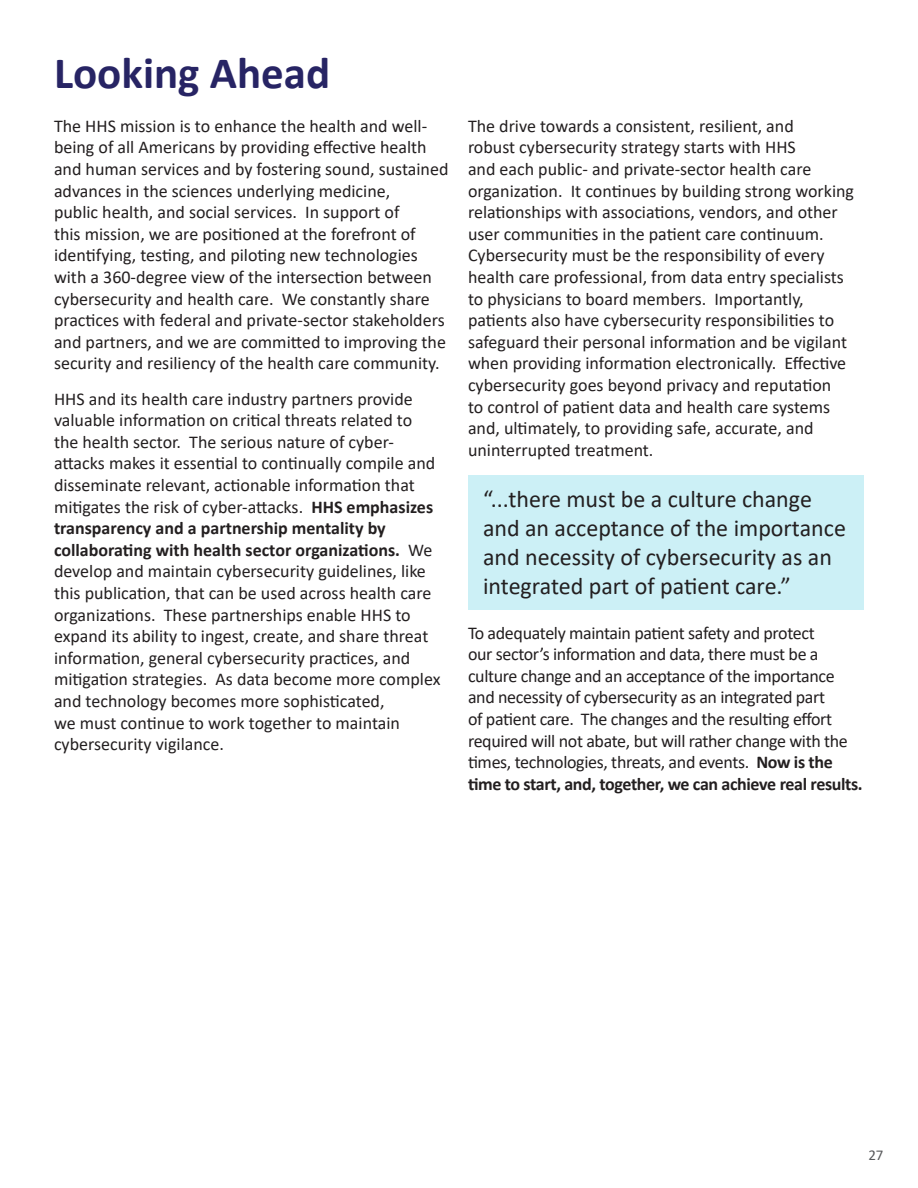
<style>
.page{position:relative;width:918px;height:1188px;background:#fff}
.page>*{position:absolute;margin:0;border:0;box-sizing:border-box;transform-origin:0 0}
.t1{font:700 45px "Calibri";color:#272464}
.t2{font:24px/28.8px "Calibri";color:#231f20}
.t3{font:18px/21.6px "Calibri";color:#231f20}
.t4{font:18px/21.6px "Calibri";letter-spacing:-.02em;color:#231f20}
.t5{font:15px "Calibri";color:#57585a}
.s1{font-weight:700}
</style>
<div class="page">
<div style="left:468px;top:476px;width:396px;height:134px;background:#ccf0f6"></div>
<h2 class="t1" style="left:54px;top:41px;width:278px">Looking Ahead</h2>
<p class="t3" style="left:54px;top:115px;width:396px">The HHS mission is to enhance the health and well&shy;being of all Americans by providing effective health and human services and by fostering sound, sustained advances in the sciences underlying medicine,<br>public health, and social services. In support of<br>this mission, we are positioned at the forefront of identifying, testing, and piloting new technologies with a 360-degree view of the intersection between cybersecurity and health care. We constantly share practices with federal and private-sector stakeholders and partners, and we are committed to improving the security and resiliency of the health care community.</p>
<p class="t3" style="left:54px;top:387px;width:388px">HHS and its health care industry partners provide valuable information on critical threats related to the health sector. The serious nature of cyber&shy;attacks makes it essential to continually compile and disseminate relevant, actionable information that mitigates the risk of cyber-attacks. <span class="s1">HHS emphasizes transparency and a partnership mentality by collaborating with health sector organizations.</span> We develop and maintain cybersecurity guidelines, like this publication, that can be used across health care organizations. These partnerships enable HHS to expand its ability to ingest, create, and share threat information, general cybersecurity practices, and mitigation strategies. As data become more complex and technology becomes more sophisticated,<br>we must continue to work together to maintain cybersecurity vigilance.</p>
<p class="t3" style="left:468px;top:115px;width:388px">The drive towards a consistent, resilient, and<br>robust cybersecurity strategy starts with HHS<br>and each public- and private-sector health care organization. It continues by building strong working relationships with associations, vendors, and other user communities in the patient care continuum.<br>Cybersecurity must be the responsibility of every health care professional, from data entry specialists to physicians to board members. Importantly, patients also have cybersecurity responsibilities to safeguard their personal information and be vigilant when providing information electronically. Effective cybersecurity goes beyond privacy and reputation<br>to control of patient data and health care systems and, ultimately, to providing safe, accurate, and uninterrupted treatment.</p>
<p class="t2" style="left:483px;top:484px;width:364px">“...there must be a culture change and an acceptance of the importance and necessity of cybersecurity as an integrated part of patient care.”</p>
<p class="t4" style="left:468px;top:621px;width:396px">To adequately maintain patient safety and protect<br>our sector’s information and data, there must be a culture change and an acceptance of the importance and necessity of cybersecurity as an integrated part<br>of patient care. The changes and the resulting effort required will not abate, but will rather change with the times, technologies, threats, and events. <span class="s1">Now is the time to start, and, together, we can achieve real results.</span></p>
<p class="t5" style="left:868px;top:1145px;width:17px">27</p>
</div>
